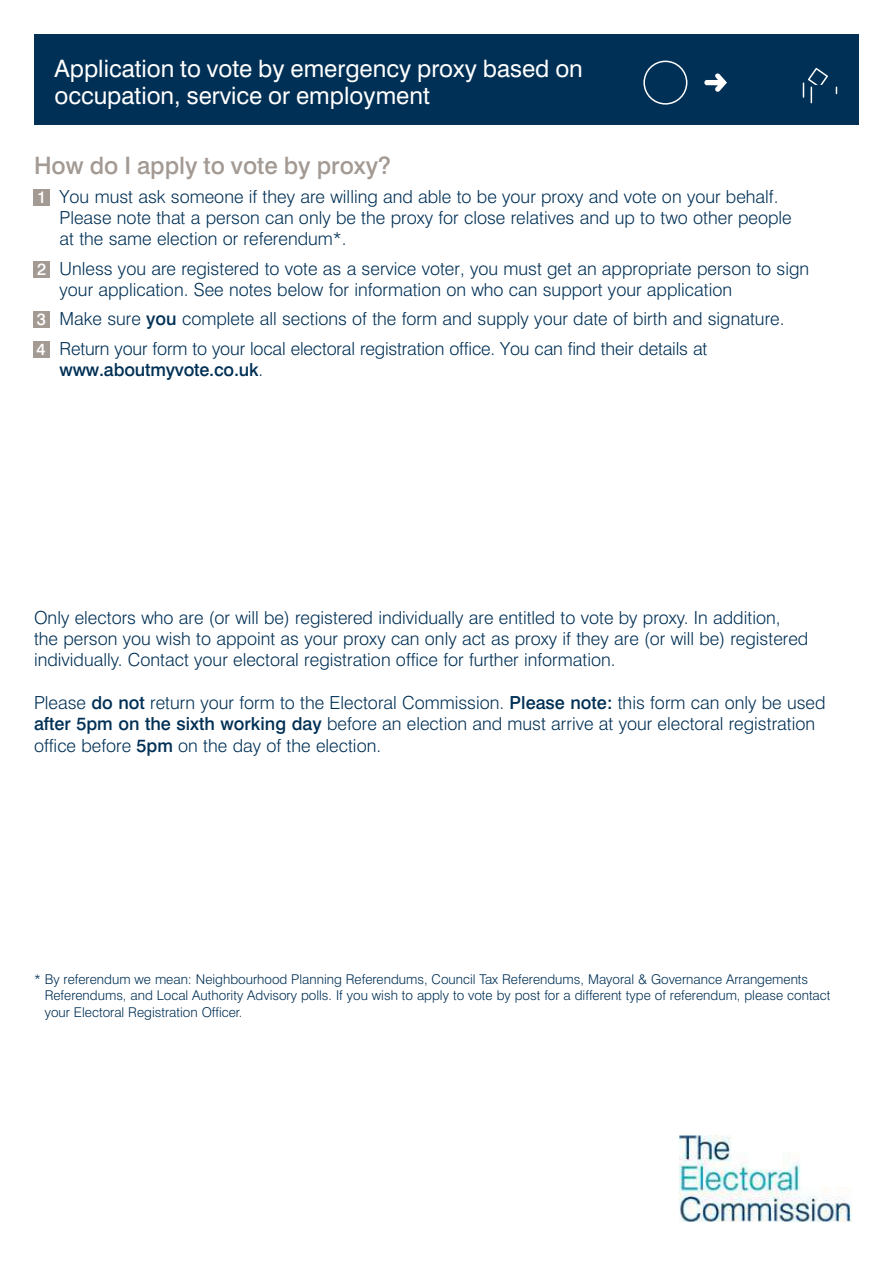
<style>
.page{position:relative;width:893px;height:1263px;background:#fff}
.page>*{position:absolute;margin:0;border:0;box-sizing:border-box;transform-origin:0 0}
.t1{font:24px/27px "Swiss 721 BT";color:#fff}
.t2{font:500 24px "Swiss 721 BT";color:#a49a94}
.t3{font:300 18px/21px "Swiss 721 BT";color:#003055}
.t4{font:500 16.5px/29.5px "Swiss 721 BT";color:#fff}
.t5{font:300 13.5px/16.5px "Swiss 721 BT";color:#003055}
.s1{font-weight:500}
</style>
<div class="page">
<div style="left:34px;top:34px;width:825px;height:91px;background:#003055"></div>
<div style="left:643px;top:61px;width:44px;height:44px;border:2px solid #fff;border-radius:50%"></div>
<svg style="left:704px;top:73px;width:23px;height:19px"></svg>
<svg style="left:803px;top:68px;width:25px;height:35px"></svg>
<div style="left:33px;top:261px;width:17px;height:16px;background:#a49a94"></div>
<div style="left:33px;top:311px;width:17px;height:17px;background:#a49a94"></div>
<div style="left:33px;top:341px;width:17px;height:17px;background:#a49a94"></div>
<div style="left:33px;top:189px;width:17px;height:17px;background:#a49a94"></div>
<img style="left:679px;top:1135px;width:173px;height:87px">
<p class="t1" style="left:55px;top:54px;width:530px">Application to vote by emergency proxy based on occupation, service or employment</p>
<h2 class="t2" style="left:34px;top:151px;width:359px">How do I apply to vote by proxy?</h2>
<p class="t4" style="left:37px;top:183px;width:11px">1</p>
<p class="t3" style="left:60px;top:186px;width:734px">You must ask someone if they are willing and able to be your proxy and vote on your behalf.<br>Please note that a person can only be the proxy for close relatives and up to two other people at the same election or referendum*.</p>
<p class="t3" style="left:60px;top:258px;width:751px">Unless you are registered to vote as a service voter, you must get an appropriate person to sign your application. See notes below for information on who can support your application</p>
<p class="t3" style="left:60px;top:308px;width:726px">Make sure <span class="s1">you</span> complete all sections of the form and supply your date of birth and signature.</p>
<p class="t3" style="left:60px;top:338px;width:649px">Return your form to your local electoral registration office. You can find their details at <span class="s1">www.aboutmyvote.co.uk</span>.</p>
<p class="t4" style="left:37px;top:254px;width:11px">2</p>
<p class="t4" style="left:37px;top:305px;width:11px">3<br>4</p>
<p class="t3" style="left:34px;top:607px;width:776px">Only electors who are (or will be) registered individually are entitled to vote by proxy. In addition, the person you wish to appoint as your proxy can only act as proxy if they are (or will be) registered individually. Contact your electoral registration office for further information.</p>
<p class="t3" style="left:34px;top:691px;width:793px;line-height:21.6px">Please <span class="s1">do not</span> return your form to the Electoral Commission. <span class="s1">Please note:</span> this form can only be used <span class="s1">after 5pm on the sixth working day</span> before an election and must arrive at your electoral registration office before <span class="s1">5pm</span> on the day of the election.</p>
<p class="t5" style="left:45px;top:970px;width:787px;text-indent:-11px">* By referendum we mean: Neighbourhood Planning Referendums, Council Tax Referendums, Mayoral &amp; Governance Arrangements<br>Referendums, and Local Authority Advisory polls. If you wish to apply to vote by post for a different type of referendum, please contact your Electoral Registration Officer.</p>
</div>
